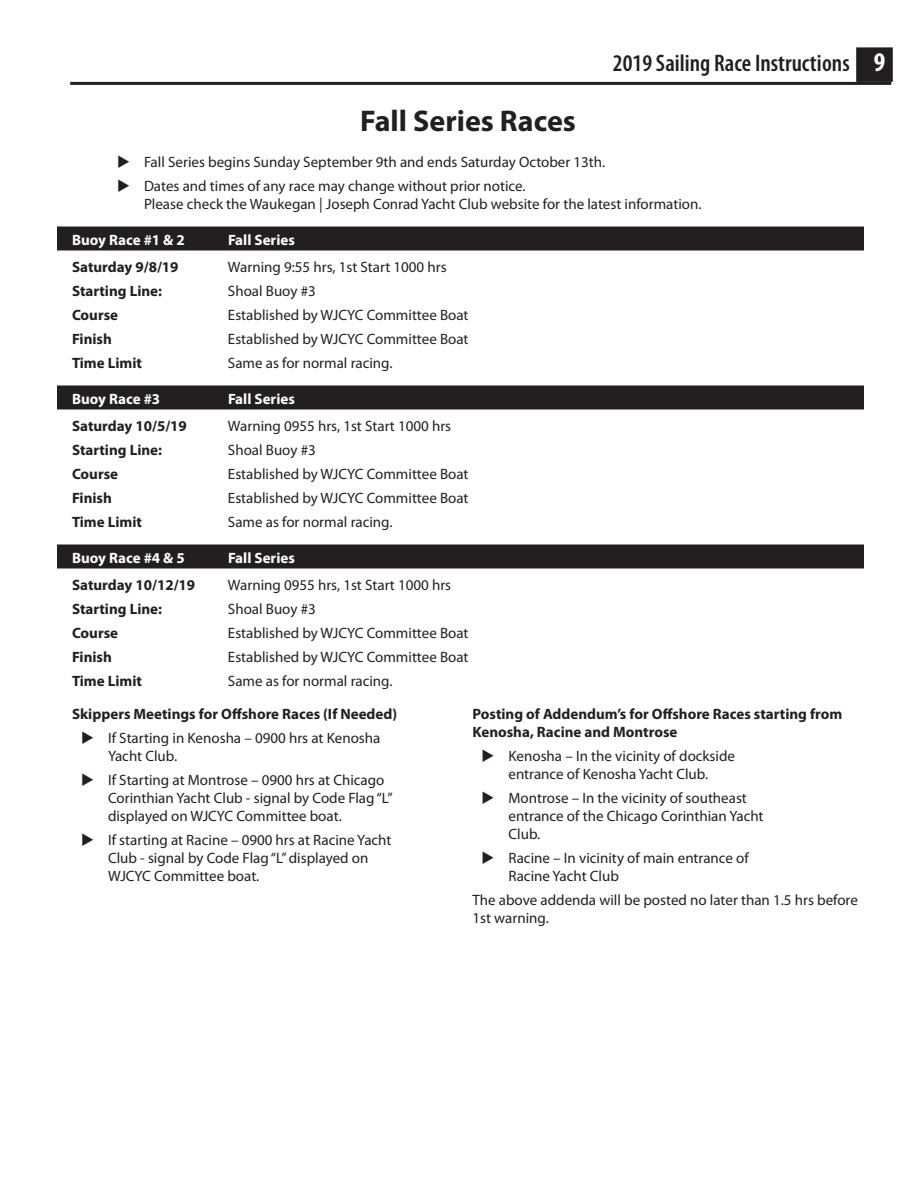
<style>
.page{position:relative;width:918px;height:1188px;background:#fff}
.page>*{position:absolute;margin:0;border:0;box-sizing:border-box;transform-origin:0 0}
.Heading_1_brk{font:700 30px "Myriad Pro";color:#231f20}
.t1{font:600 condensed 24px "Myriad Pro";color:#231f20}
.Body_Text{font:15px/18px "Myriad Pro";color:#231f20}
.Race_Details{font:15px "Myriad Pro";color:#231f20}
.Race_Details-2{font:700 15px "Myriad Pro";color:#231f20}
.Heading_3_brk{font:700 15px/18px "Myriad Pro";color:#231f20}
.Race_Name{font:700 15px "Myriad Pro";color:#fff}
.Heading_3{font:700 15px "Myriad Pro";color:#231f20}
.s1{font-weight:700;font-size:27px;color:#fff}
</style>
<div class="page">
<div style="left:856px;top:47px;width:37px;height:35px;background:#231f20"></div>
<hr style="left:70px;top:82px;width:821px;height:3px;background:#231f20">
<div style="left:57px;top:226px;width:807px;height:24px;background:#231f20"></div>
<div style="left:57px;top:386px;width:807px;height:24px;background:#231f20"></div>
<div style="left:57px;top:544px;width:807px;height:24px;background:#231f20"></div>
<h2 class="t1" style="left:613px;top:49px;width:274px">2019 Sailing Race Instructions <span class="s1">9</span></h2>
<p class="Heading_1_brk" style="left:360px;top:101px;width:217px">Fall Series Races</p>
<p class="Body_Text" style="left:117px;top:153px;width:490px">◆ Fall Series begins Sunday September 9th and ends Saturday October 13th.</p>
<p class="Body_Text" style="left:144px;top:177px;width:559px;text-indent:-27px">◆ Dates and times of any race may change without prior notice.<br>Please check the Waukegan | Joseph Conrad Yacht Club website for the latest information.</p>
<p class="Race_Name" style="left:72px;top:230px;width:114px">Buoy Race #1 &amp; 2</p>
<p class="Race_Name" style="left:228px;top:230px;width:68px">Fall Series</p>
<p class="Race_Details-2" style="left:72px;top:257px;width:108px">Saturday 9/8/19</p>
<p class="Race_Details" style="left:228px;top:258px;width:220px">Warning 9:55 hrs, 1st Start 1000 hrs</p>
<p class="Race_Details-2" style="left:72px;top:281px;width:92px">Starting Line:</p>
<p class="Race_Details" style="left:228px;top:282px;width:89px">Shoal Buoy #3</p>
<p class="Race_Details-2" style="left:72px;top:305px;width:48px">Course</p>
<p class="Race_Details" style="left:228px;top:306px;width:242px">Established by WJCYC Committee Boat</p>
<p class="Race_Details-2" style="left:72px;top:329px;width:41px">Finish</p>
<p class="Race_Details" style="left:228px;top:330px;width:242px">Established by WJCYC Committee Boat</p>
<p class="Race_Details-2" style="left:72px;top:353px;width:72px">Time Limit</p>
<p class="Race_Details" style="left:228px;top:354px;width:166px">Same as for normal racing.</p>
<p class="Race_Name" style="left:72px;top:389px;width:90px">Buoy Race #3</p>
<p class="Race_Name" style="left:228px;top:389px;width:68px">Fall Series</p>
<p class="Race_Details-2" style="left:72px;top:416px;width:116px">Saturday 10/5/19</p>
<p class="Race_Details" style="left:228px;top:417px;width:225px">Warning 0955 hrs, 1st Start 1000 hrs</p>
<p class="Race_Details-2" style="left:72px;top:440px;width:92px">Starting Line:</p>
<p class="Race_Details" style="left:228px;top:441px;width:89px">Shoal Buoy #3</p>
<p class="Race_Details-2" style="left:72px;top:464px;width:48px">Course</p>
<p class="Race_Details" style="left:228px;top:465px;width:242px">Established by WJCYC Committee Boat</p>
<p class="Race_Details-2" style="left:72px;top:488px;width:41px">Finish</p>
<p class="Race_Details" style="left:228px;top:489px;width:242px">Established by WJCYC Committee Boat</p>
<p class="Race_Details-2" style="left:72px;top:512px;width:72px">Time Limit</p>
<p class="Race_Details" style="left:228px;top:513px;width:166px">Same as for normal racing.</p>
<p class="Race_Name" style="left:72px;top:548px;width:114px">Buoy Race #4 &amp; 5</p>
<p class="Race_Name" style="left:228px;top:548px;width:68px">Fall Series</p>
<p class="Race_Details-2" style="left:72px;top:575px;width:125px">Saturday 10/12/19</p>
<p class="Race_Details" style="left:228px;top:576px;width:225px">Warning 0955 hrs, 1st Start 1000 hrs</p>
<p class="Race_Details-2" style="left:72px;top:599px;width:92px">Starting Line:</p>
<p class="Race_Details" style="left:228px;top:600px;width:89px">Shoal Buoy #3</p>
<p class="Race_Details-2" style="left:72px;top:623px;width:48px">Course</p>
<p class="Race_Details" style="left:228px;top:624px;width:242px">Established by WJCYC Committee Boat</p>
<p class="Race_Details-2" style="left:72px;top:647px;width:41px">Finish</p>
<p class="Race_Details" style="left:228px;top:648px;width:242px">Established by WJCYC Committee Boat</p>
<p class="Race_Details-2" style="left:72px;top:671px;width:72px">Time Limit</p>
<p class="Race_Details" style="left:228px;top:672px;width:166px">Same as for normal racing.</p>
<p class="Heading_3" style="left:72px;top:704px;width:327px">Skippers Meetings for Offshore Races (If Needed)</p>
<p class="Body_Text" style="left:108px;top:729px;width:274px;text-indent:-27px">◆ If Starting in Kenosha – 0900 hrs at Kenosha<br>Yacht Club.</p>
<p class="Body_Text" style="left:108px;top:771px;width:286px;text-indent:-27px">◆ If Starting at Montrose – 0900 hrs at Chicago<br>Corinthian Yacht Club - signal by Code Flag “L” displayed on WJCYC Committee boat.</p>
<p class="Body_Text" style="left:108px;top:831px;width:285px;text-indent:-27px">◆ If starting at Racine – 0900 hrs at Racine Yacht<br>Club - signal by Code Flag “L” displayed on<br>WJCYC Committee boat.</p>
<p class="Heading_3_brk" style="left:472px;top:704px;width:371px">Posting of Addendum’s for Offshore Races starting from<br>Kenosha, Racine and Montrose</p>
<p class="Body_Text" style="left:482px;top:747px;width:255px;text-align:center">◆ Kenosha – In the vicinity of dockside entrance of Kenosha Yacht Club.</p>
<p class="Body_Text" style="left:508px;top:789px;width:257px;text-indent:-27px">◆ Montrose – In the vicinity of southeast entrance of the Chicago Corinthian Yacht<br>Club.</p>
<p class="Body_Text" style="left:508px;top:849px;width:242px;text-indent:-27px">◆ Racine – In vicinity of main entrance of<br>Racine Yacht Club</p>
<p class="Body_Text" style="left:472px;top:891px;width:387px">The above addenda will be posted no later than 1.5 hrs before<br>1st warning.</p>
</div>
